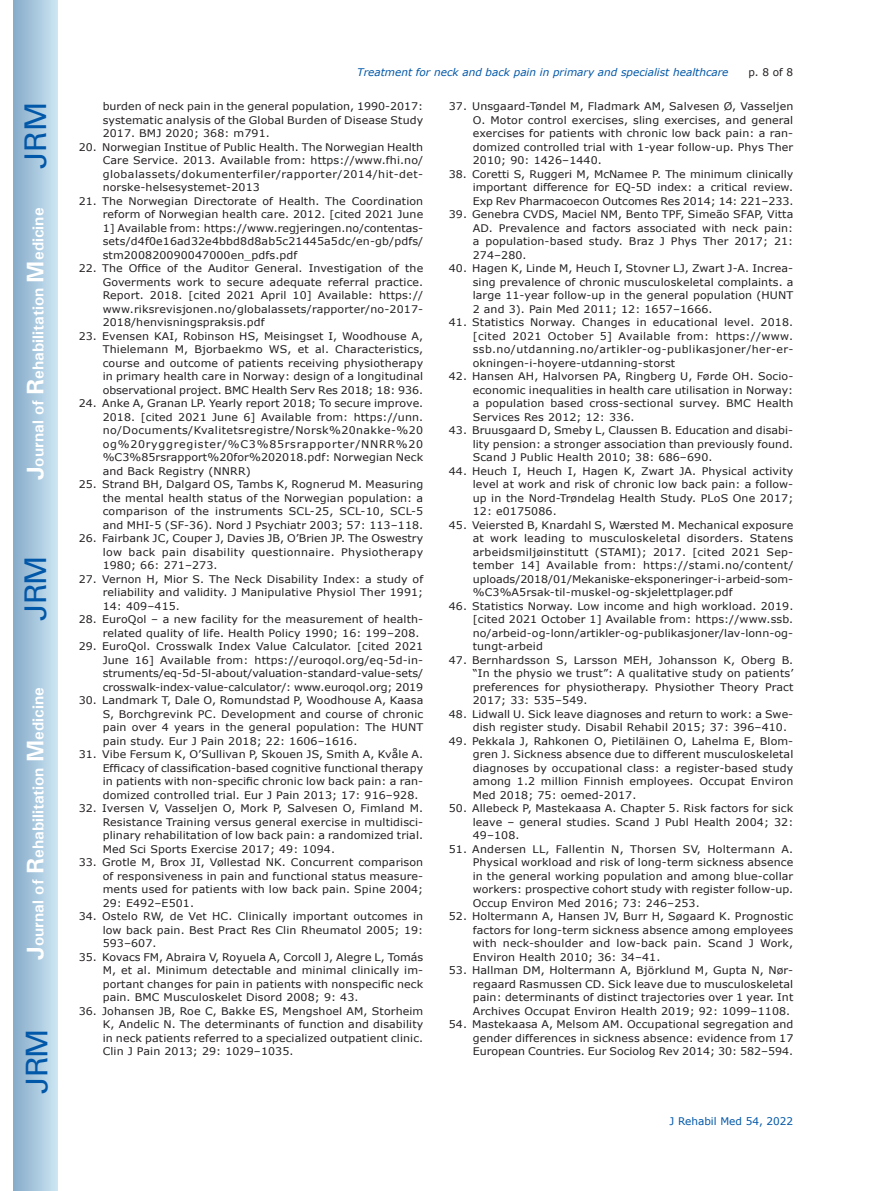
<style>
.page{position:relative;width:872px;height:1191px;background:#fff}
.page>*{position:absolute;margin:0;border:0;box-sizing:border-box;transform-origin:0 0}
.t1{font:30px "Univers";letter-spacing:-.03em;color:#0157a8}
.t2{font:700 15.75px "Univers";color:#fff}
.t3{font:10.5px/13.5px "Verdana";letter-spacing:.01em;color:#231f20;text-align:justify;scale:1.05 1}
.t4{font:italic 10.5px "Verdana";color:#0157a8}
.t5{font:10.5px "Verdana";color:#0157a8}
.t6{font:10.5px "Verdana";letter-spacing:.01em;color:#231f20}
.s1{font-size:24px}
</style>
<div class="page">
<div style="left:14px;top:0;width:43px;height:1191px;background:linear-gradient(to right,#88acca,#cbe5f2)"></div>
<h1 class="t1" style="left:18px;top:169px;width:68px;rotate:-90deg">JRM</h1>
<h2 class="t2" style="left:28px;top:480px;width:274px;rotate:-90deg"><span class="s1">J</span>ournal of <span class="s1">R</span>ehabilitation <span class="s1">M</span>edicine</h2>
<h1 class="t1" style="left:18px;top:620px;width:67px;rotate:-90deg">JRM</h1>
<h2 class="t2" style="left:28px;top:959px;width:274px;rotate:-90deg"><span class="s1">J</span>ournal of <span class="s1">R</span>ehabilitation <span class="s1">M</span>edicine</h2>
<h1 class="t1" style="left:19px;top:1093px;width:67px;rotate:-90deg">JRM</h1>
<p class="t4" style="left:357px;top:65px;width:373px">Treatment for neck and back pain in primary and specialist healthcare</p>
<p class="t6" style="left:748px;top:65px;width:46px">p. 8 of 8</p>
<p class="t3" style="left:103px;top:100px;width:307px">burden of neck pain in the general population, 1990-2017: systematic analysis of the Global Burden of Disease Study 2017. BMJ 2020; 368: m791.</p>
<p class="t3" style="left:103px;top:140px;width:307px;text-indent:-24px">20. Norwegian Institue of Public Health. The Norwegian Health Care Service. 2013. Available from: https://www.fhi.no/ globalassets/dokumenterfiler/rapporter/2014/hit-det&shy;norske-helsesystemet-2013</p>
<p class="t3" style="left:103px;top:194px;width:307px;text-indent:-24px">21. The Norwegian Directorate of Health. The Coordination reform of Norwegian health care. 2012. [cited 2021 June 1] Available from: https://www.regjeringen.no/contentas&shy;sets/d4f0e16ad32e4bbd8d8ab5c21445a5dc/en-gb/pdfs/ stm200820090047000en_pdfs.pdf</p>
<p class="t3" style="left:103px;top:262px;width:307px;text-indent:-24px">22. The Office of the Auditor General. Investigation of the Goverments work to secure adequate referral practice.<br>Report. 2018. [cited 2021 April 10] Available: https:// www.riksrevisjonen.no/globalassets/rapporter/no-2017- 2018/henvisningspraksis.pdf</p>
<p class="t3" style="left:103px;top:329px;width:307px;text-indent:-24px">23. Evensen KAI, Robinson HS, Meisingset I, Woodhouse A, Thielemann M, Bjorbaekmo WS, et al. Characteristics, course and outcome of patients receiving physiotherapy in primary health care in Norway: design of a longitudinal observational project. BMC Health Serv Res 2018; 18: 936.</p>
<p class="t3" style="left:103px;top:397px;width:307px;text-indent:-24px">24. Anke A, Granan LP. Yearly report 2018; To secure improve.<br>2018. [cited 2021 June 6] Available from: https://unn. no/Documents/Kvalitetsregistre/Norsk%20nakke-%20 og%20ryggregister/%C3%85rsrapporter/NNRR%20 %C3%85rsrapport%20for%202018.pdf: Norwegian Neck and Back Registry (NNRR)</p>
<p class="t3" style="left:103px;top:478px;width:307px;text-indent:-24px">25. Strand BH, Dalgard OS, Tambs K, Rognerud M. Measuring the mental health status of the Norwegian population: a comparison of the instruments SCL-25, SCL-10, SCL-5 and MHI-5 (SF-36). Nord J Psychiatr 2003; 57: 113–118.</p>
<p class="t3" style="left:103px;top:532px;width:307px;text-indent:-24px">26. Fairbank JC, Couper J, Davies JB, O’Brien JP. The Oswestry low back pain disability questionnaire. Physiotherapy 1980; 66: 271–273.</p>
<p class="t3" style="left:103px;top:572px;width:307px;text-indent:-24px">27. Vernon H, Mior S. The Neck Disability Index: a study of reliability and validity. J Manipulative Physiol Ther 1991; 14: 409–415.</p>
<p class="t3" style="left:103px;top:613px;width:307px;text-indent:-24px">28. EuroQol – a new facility for the measurement of health&shy;related quality of life. Health Policy 1990; 16: 199–208.</p>
<p class="t3" style="left:103px;top:640px;width:307px;text-indent:-24px">29. EuroQol. Crosswalk Index Value Calculator. [cited 2021<br>June 16] Available from: https://euroqol.org/eq-5d-in&shy;struments/eq-5d-5l-about/valuation-standard-value-sets/ crosswalk-index-value-calculator/: www.euroqol.org; 2019</p>
<p class="t3" style="left:103px;top:694px;width:307px;text-indent:-24px">30. Landmark T, Dale O, Romundstad P, Woodhouse A, Kaasa S, Borchgrevink PC. Development and course of chronic pain over 4 years in the general population: The HUNT pain study. Eur J Pain 2018; 22: 1606–1616.</p>
<p class="t3" style="left:103px;top:748px;width:307px;text-indent:-24px">31. Vibe Fersum K, O’Sullivan P, Skouen JS, Smith A, Kvåle A.<br>Efficacy of classification-based cognitive functional therapy in patients with non-specific chronic low back pain: a ran&shy;domized controlled trial. Eur J Pain 2013; 17: 916–928.</p>
<p class="t3" style="left:103px;top:802px;width:307px;text-indent:-24px">32. Iversen V, Vasseljen O, Mork P, Salvesen O, Fimland M.<br>Resistance Training versus general exercise in multidisci&shy;plinary rehabilitation of low back pain: a randomized trial.<br>Med Sci Sports Exercise 2017; 49: 1094.</p>
<p class="t3" style="left:103px;top:856px;width:307px;text-indent:-24px">33. Grotle M, Brox JI, Vøllestad NK. Concurrent comparison of responsiveness in pain and functional status measure&shy;ments used for patients with low back pain. Spine 2004; 29: E492–E501.</p>
<p class="t3" style="left:103px;top:910px;width:307px;text-indent:-24px">34. Ostelo RW, de Vet HC. Clinically important outcomes in low back pain. Best Pract Res Clin Rheumatol 2005; 19:<br>593–607.</p>
<p class="t3" style="left:103px;top:950px;width:307px;text-indent:-24px">35. Kovacs FM, Abraira V, Royuela A, Corcoll J, Alegre L, Tomás M, et al. Minimum detectable and minimal clinically im&shy;portant changes for pain in patients with nonspecific neck pain. BMC Musculoskelet Disord 2008; 9: 43.</p>
<p class="t3" style="left:103px;top:1004px;width:307px;text-indent:-24px">36. Johansen JB, Roe C, Bakke ES, Mengshoel AM, Storheim K, Andelic N. The determinants of function and disability in neck patients referred to a specialized outpatient clinic.<br>Clin J Pain 2013; 29: 1029–1035.</p>
<p class="t3" style="left:473px;top:100px;width:307px;text-indent:-24px">37. Unsgaard-Tøndel M, Fladmark AM, Salvesen Ø, Vasseljen O. Motor control exercises, sling exercises, and general exercises for patients with chronic low back pain: a ran&shy;domized controlled trial with 1-year follow-up. Phys Ther 2010; 90: 1426–1440.</p>
<p class="t3" style="left:473px;top:167px;width:307px;text-indent:-24px">38. Coretti S, Ruggeri M, McNamee P. The minimum clinically important difference for EQ-5D index: a critical review.<br>Exp Rev Pharmacoecon Outcomes Res 2014; 14: 221–233.</p>
<p class="t3" style="left:473px;top:208px;width:307px;text-indent:-24px">39. Genebra CVDS, Maciel NM, Bento TPF, Simeão SFAP, Vitta AD. Prevalence and factors associated with neck pain: a population-based study. Braz J Phys Ther 2017; 21:<br>274–280.</p>
<p class="t3" style="left:473px;top:262px;width:307px;text-indent:-24px">40. Hagen K, Linde M, Heuch I, Stovner LJ, Zwart J-A. Increa&shy;sing prevalence of chronic musculoskeletal complaints. a large 11-year follow-up in the general population (HUNT 2 and 3). Pain Med 2011; 12: 1657–1666.</p>
<p class="t3" style="left:473px;top:316px;width:307px;text-indent:-24px">41. Statistics Norway. Changes in educational level. 2018. [cited 2021 October 5] Available from: https://www. ssb.no/utdanning.no/artikler-og-publikasjoner/her-er&shy;okningen-i-hoyere-utdanning-storst</p>
<p class="t3" style="left:473px;top:370px;width:307px;text-indent:-24px">42. Hansen AH, Halvorsen PA, Ringberg U, Førde OH. Socio&shy;economic inequalities in health care utilisation in Norway: a population based cross-sectional survey. BMC Health Services Res 2012; 12: 336.</p>
<p class="t3" style="left:473px;top:424px;width:307px;text-indent:-24px">43. Bruusgaard D, Smeby L, Claussen B. Education and disabi&shy;lity pension: a stronger association than previously found.<br>Scand J Public Health 2010; 38: 686–690.</p>
<p class="t3" style="left:473px;top:464px;width:307px;text-indent:-24px">44. Heuch I, Heuch I, Hagen K, Zwart JA. Physical activity level at work and risk of chronic low back pain: a follow&shy;up in the Nord-Trøndelag Health Study. PLoS One 2017; 12: e0175086.</p>
<p class="t3" style="left:473px;top:518px;width:307px;text-indent:-24px">45. Veiersted B, Knardahl S, Wærsted M. Mechanical exposure at work leading to musculoskeletal disorders. Statens arbeidsmiljøinstitutt (STAMI); 2017. [cited 2021 Sep&shy;tember 14] Available from: https://stami.no/content/ uploads/2018/01/Mekaniske-eksponeringer-i-arbeid-som-%C3%A5rsak-til-muskel-og-skjelettplager.pdf</p>
<p class="t3" style="left:473px;top:599px;width:307px;text-indent:-24px">46. Statistics Norway. Low income and high workload. 2019. [cited 2021 October 1] Available from: https://www.ssb. no/arbeid-og-lonn/artikler-og-publikasjoner/lav-lonn-og&shy;tungt-arbeid</p>
<p class="t3" style="left:473px;top:653px;width:307px;text-indent:-24px">47. Bernhardsson S, Larsson MEH, Johansson K, Oberg B. “In the physio we trust”: A qualitative study on patients’ preferences for physiotherapy. Physiother Theory Pract 2017; 33: 535–549.</p>
<p class="t3" style="left:473px;top:707px;width:307px;text-indent:-24px">48. Lidwall U. Sick leave diagnoses and return to work: a Swe&shy;dish register study. Disabil Rehabil 2015; 37: 396–410.</p>
<p class="t3" style="left:473px;top:734px;width:307px;text-indent:-24px">49. Pekkala J, Rahkonen O, Pietiläinen O, Lahelma E, Blom&shy;gren J. Sickness absence due to different musculoskeletal diagnoses by occupational class: a register-based study among 1.2 million Finnish employees. Occupat Environ Med 2018; 75: oemed-2017.</p>
<p class="t3" style="left:473px;top:802px;width:307px;text-indent:-24px">50. Allebeck P, Mastekaasa A. Chapter 5. Risk factors for sick leave – general studies. Scand J Publ Health 2004; 32:<br>49–108.</p>
<p class="t3" style="left:473px;top:842px;width:307px;text-indent:-24px">51. Andersen LL, Fallentin N, Thorsen SV, Holtermann A.<br>Physical workload and risk of long-term sickness absence in the general working population and among blue-collar workers: prospective cohort study with register follow-up.<br>Occup Environ Med 2016; 73: 246–253.</p>
<p class="t3" style="left:473px;top:910px;width:307px;text-indent:-24px">52. Holtermann A, Hansen JV, Burr H, Søgaard K. Prognostic factors for long-term sickness absence among employees with neck-shoulder and low-back pain. Scand J Work, Environ Health 2010; 36: 34–41.</p>
<p class="t3" style="left:473px;top:964px;width:307px;text-indent:-24px">53. Hallman DM, Holtermann A, Björklund M, Gupta N, Nør&shy;regaard Rasmussen CD. Sick leave due to musculoskeletal pain: determinants of distinct trajectories over 1 year. Int Archives Occupat Environ Health 2019; 92: 1099–1108.</p>
<p class="t3" style="left:473px;top:1018px;width:307px;text-indent:-24px">54. Mastekaasa A, Melsom AM. Occupational segregation and gender differences in sickness absence: evidence from 17<br>European Countries. Eur Sociolog Rev 2014; 30: 582–594.</p>
<p class="t5" style="left:669px;top:1114px;width:125px">J Rehabil Med 54, 2022</p>
</div>
